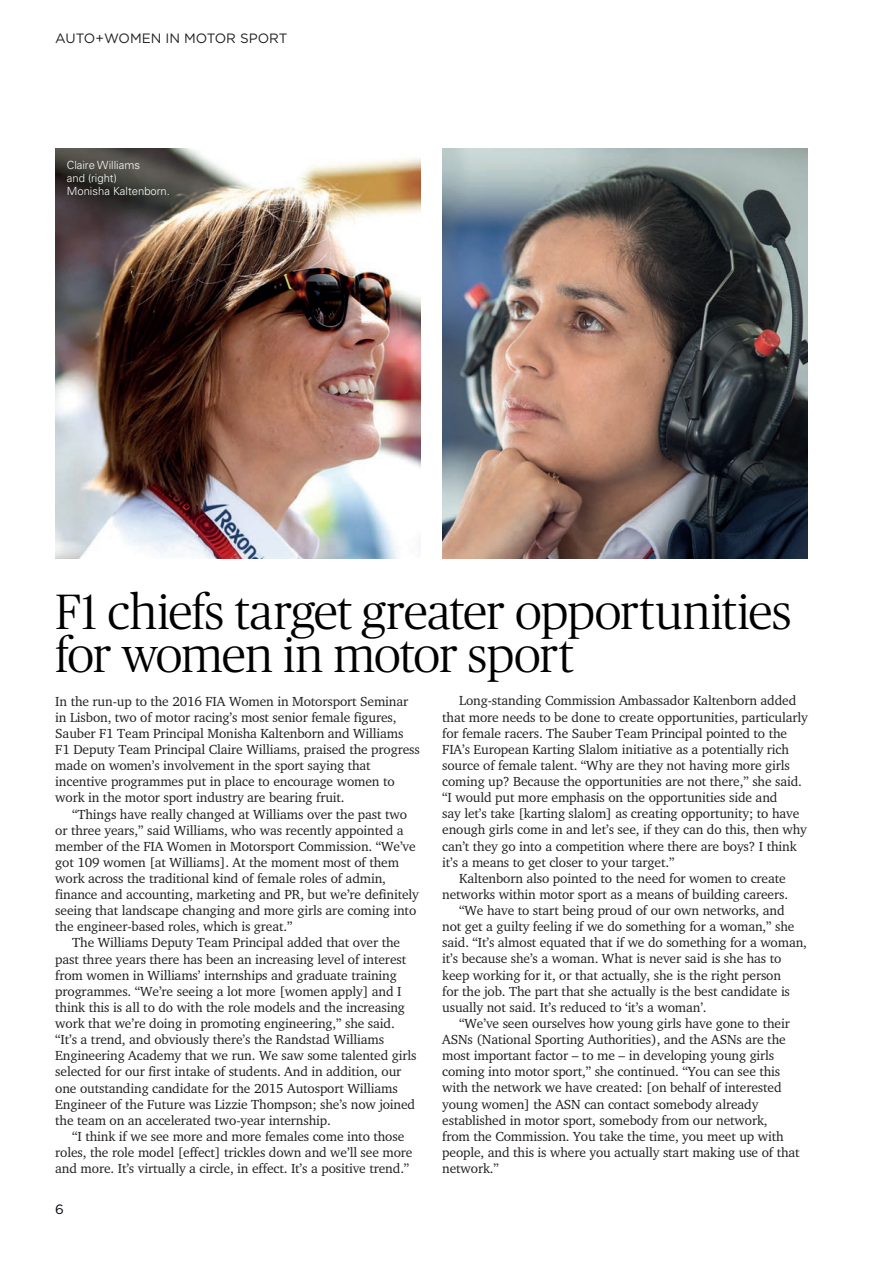
<style>
.page{position:relative;width:893px;height:1263px;background:#fff}
.page>*{position:absolute;margin:0;border:0;box-sizing:border-box;transform-origin:0 0}
.t1{font:300 49.5px/43.5px "Publico";letter-spacing:-.02em;color:#000001}
.t2{font:13.5px/16px "Charter Itc T";letter-spacing:-.01em;color:#231f20}
.t3{font:13.5px "Gotham";color:#231f20}
.t4{font:13.5px "Gotham";color:#050012}
.t5{font:300 11.25px/12.8px "Univers";color:#fff}
</style>
<div class="page">
<img style="left:55px;top:149px;width:366px;height:409px">
<img style="left:442px;top:149px;width:366px;height:409px">
<p class="t3" style="left:55px;top:30px;width:234px">AUTO+WOMEN IN MOTOR SPORT</p>
<p class="t5" style="left:67px;top:159px;width:105px">Claire Williams<br>and (right)<br>Monisha Kaltenborn.</p>
<h1 class="t1" style="left:55px;top:587px;width:738px">F1 chiefs target greater opportunities for women in motor sport</h1>
<p class="t2" style="left:55px;top:693px;width:366px">In the run-up to the 2016 FIA Women in Motorsport Seminar in Lisbon, two of motor racing’s most senior female figures, Sauber F1 Team Principal Monisha Kaltenborn and Williams F1 Deputy Team Principal Claire Williams, praised the progress made on women’s involvement in the sport saying that incentive programmes put in place to encourage women to work in the motor sport industry are bearing fruit.</p>
<p class="t2" style="left:55px;top:805px;width:365px;text-indent:17px">“Things have really changed at Williams over the past two or three years,” said Williams, who was recently appointed a member of the FIA Women in Motorsport Commission. “We’ve got 109 women [at Williams]. At the moment most of them work across the traditional kind of female roles of admin, finance and accounting, marketing and PR, but we’re definitely seeing that landscape changing and more girls are coming into the engineer-based roles, which is great.”</p>
<p class="t2" style="left:55px;top:934px;width:363px;text-indent:17px">The Williams Deputy Team Principal added that over the past three years there has been an increasing level of interest from women in Williams’ internships and graduate training programmes. “We’re seeing a lot more [women apply] and I think this is all to do with the role models and the increasing work that we’re doing in promoting engineering,” she said. “It’s a trend, and obviously there’s the Randstad Williams Engineering Academy that we run. We saw some talented girls selected for our first intake of students. And in addition, our one outstanding candidate for the 2015 Autosport Williams Engineer of the Future was Lizzie Thompson; she’s now joined the team on an accelerated two-year internship.</p>
<p class="t2" style="left:55px;top:1128px;width:359px;text-indent:17px">“I think if we see more and more females come into those roles, the role model [effect] trickles down and we’ll see more and more. It’s virtually a circle, in effect. It’s a positive trend.”</p>
<p class="t4" style="left:55px;top:1202px;width:10px">6</p>
<p class="t2" style="left:459px;top:692px;width:339px">Long-standing Commission Ambassador Kaltenborn added</p>
<p class="t2" style="left:442px;top:709px;width:367px">that more needs to be done to create opportunities, particularly</p>
<p class="t2" style="left:442px;top:725px;width:346px">for female racers. The Sauber Team Principal pointed to the</p>
<p class="t2" style="left:442px;top:741px;width:348px">FIA’s European Karting Slalom initiative as a potentially rich</p>
<p class="t2" style="left:442px;top:757px;width:349px">source of female talent. “Why are they not having more girls</p>
<p class="t2" style="left:442px;top:773px;width:361px">coming up? Because the opportunities are not there,” she said.</p>
<p class="t2" style="left:442px;top:789px;width:337px">“I would put more emphasis on the opportunities side and</p>
<p class="t2" style="left:442px;top:805px;width:359px">say let’s take [karting slalom] as creating opportunity; to have</p>
<p class="t2" style="left:442px;top:821px;width:366px">enough girls come in and let’s see, if they can do this, then why</p>
<p class="t2" style="left:442px;top:838px;width:356px">can’t they go into a competition where there are boys? I think</p>
<p class="t2" style="left:442px;top:854px;width:234px">it’s a means to get closer to your target.”</p>
<p class="t2" style="left:459px;top:870px;width:328px">Kaltenborn also pointed to the need for women to create</p>
<p class="t2" style="left:442px;top:886px;width:347px">networks within motor sport as a means of building careers.</p>
<p class="t2" style="left:459px;top:902px;width:327px">“We have to start being proud of our own networks, and</p>
<p class="t2" style="left:442px;top:918px;width:354px">not get a guilty feeling if we do something for a woman,” she</p>
<p class="t2" style="left:442px;top:934px;width:366px">said. “It’s almost equated that if we do something for a woman,</p>
<p class="t2" style="left:442px;top:950px;width:341px">it’s because she’s a woman. What is never said is she has to</p>
<p class="t2" style="left:442px;top:966px;width:340px">keep working for it, or that actually, she is the right person</p>
<p class="t2" style="left:442px;top:983px;width:349px">for the job. The part that she actually is the best candidate is</p>
<p class="t2" style="left:442px;top:999px;width:266px">usually not said. It’s reduced to ‘it’s a woman’.</p>
<p class="t2" style="left:459px;top:1015px;width:332px">“We’ve seen ourselves how young girls have gone to their</p>
<p class="t2" style="left:442px;top:1031px;width:345px">ASNs (National Sporting Authorities), and the ASNs are the</p>
<p class="t2" style="left:442px;top:1047px;width:334px">most important factor – to me – in developing young girls</p>
<p class="t2" style="left:442px;top:1063px;width:340px">coming into motor sport,” she continued. “You can see this</p>
<p class="t2" style="left:442px;top:1079px;width:341px">with the network we have created: [on behalf of interested</p>
<p class="t2" style="left:442px;top:1095px;width:318px">young women] the ASN can contact somebody already</p>
<p class="t2" style="left:442px;top:1112px;width:327px">established in motor sport, somebody from our network,</p>
<p class="t2" style="left:442px;top:1128px;width:343px">from the Commission. You take the time, you meet up with</p>
<p class="t2" style="left:442px;top:1144px;width:359px">people, and this is where you actually start making use of that</p>
<p class="t2" style="left:442px;top:1160px;width:58px">network.”</p>
</div>
